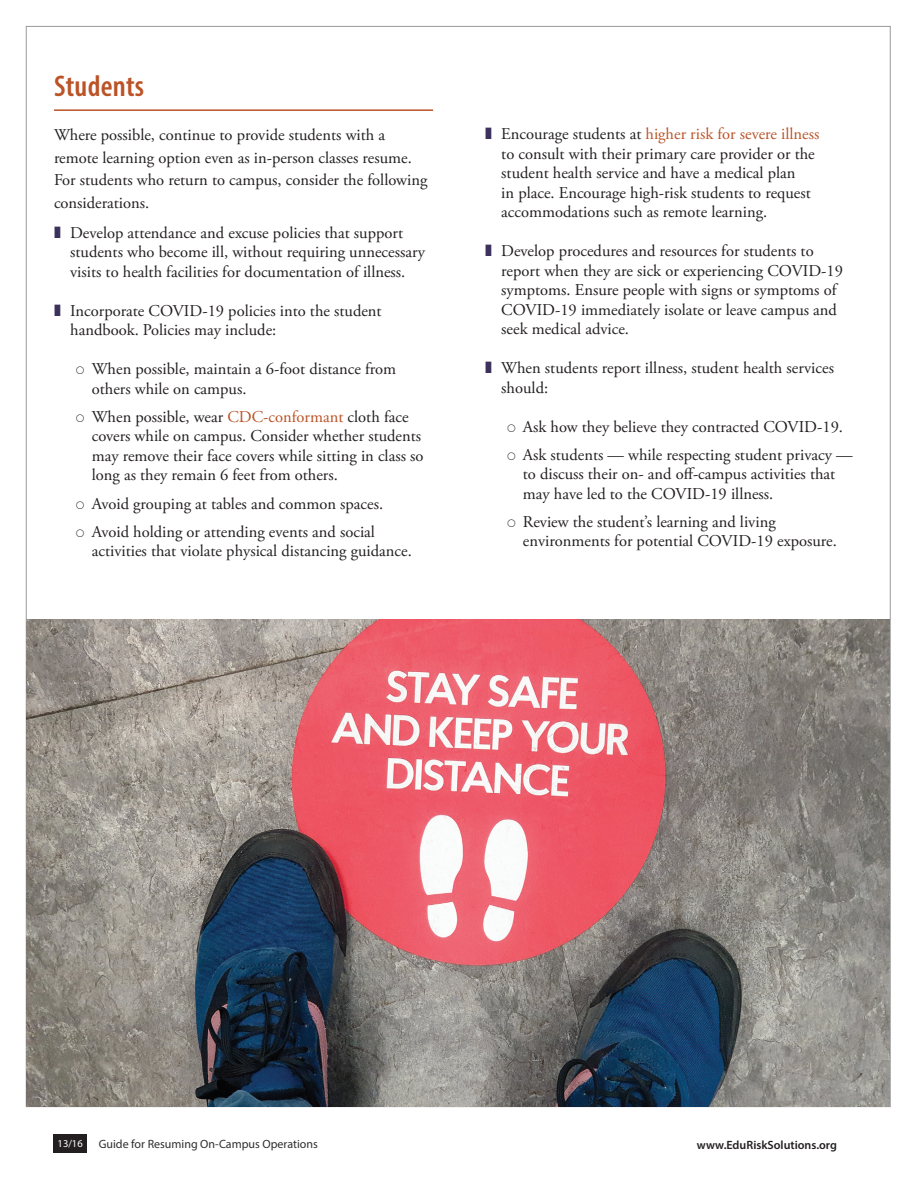
<style>
.page{position:relative;width:918px;height:1188px;background:#fff}
.page>*{position:absolute;margin:0;border:0;box-sizing:border-box;transform-origin:0 0}
.t1{font:600 condensed 30px "Myriad Pro";letter-spacing:.01em;color:#bb5327}
.t2{font:16.5px/19.5px "Adobe Garamond Pro";color:#231f20}
.t3{font:12px "Myriad Pro";color:#2e2f2e}
.t4{font:600 12px "Myriad Pro";color:#231f20}
.t5{font:10.5px "Myriad Pro";color:#fff}
.s1{color:#3c305c}
.s2{color:#bb5327}
</style>
<div class="page">
<div style="left:54px;top:1134px;width:33px;height:19px;background:#231f20"></div>
<hr style="left:54px;top:109px;width:379px;height:2px;background:#bb5327">
<img style="left:27px;top:620px;width:863px;height:486px">
<h1 class="t1" style="left:54px;top:68px;width:92px">Students</h1>
<p class="t2" style="left:54px;top:124px;width:375px;line-height:22.5px">Where possible, continue to provide students with a remote learning option even as in-person classes resume.<br>For students who return to campus, consider the following considerations.</p>
<p class="t2" style="left:70px;top:223px;width:356px;text-indent:-16px"><span class="s1">❚</span> Develop attendance and excuse policies that support students who become ill, without requiring unnecessary visits to health facilities for documentation of illness.</p>
<p class="t2" style="left:70px;top:301px;width:313px;text-indent:-16px"><span class="s1">❚</span> Incorporate COVID-19 policies into the student handbook. Policies may include:</p>
<p class="t2" style="left:92px;top:360px;width:306px">When possible, maintain a 6-foot distance from others while on campus.</p>
<p class="t2" style="left:92px;top:407px;width:333px">When possible, wear <span class="s2">CDC-conformant</span> cloth face covers while on campus. Consider whether students may remove their face covers while sitting in class so long as they remain 6 feet from others.</p>
<p class="t2" style="left:92px;top:490px;width:293px;line-height:28.2px">Avoid grouping at tables and common spaces.<br>Avoid holding or attending events and social</p>
<p class="t2" style="left:92px;top:542px;width:322px">activities that violate physical distancing guidance.</p>
<p class="t2" style="left:501px;top:125px;width:320px;text-indent:-16px"><span class="s1">❚</span> Encourage students at <span class="s2">higher risk for severe illness </span>to consult with their primary care provider or the student health service and have a medical plan<br>in place. Encourage high-risk students to request accommodations such as remote learning.</p>
<p class="t2" style="left:501px;top:242px;width:343px;text-indent:-16px"><span class="s1">❚</span> Develop procedures and resources for students to report when they are sick or experiencing COVID-19 symptoms. Ensure people with signs or symptoms of COVID-19 immediately isolate or leave campus and seek medical advice.</p>
<p class="t2" style="left:501px;top:359px;width:334px;text-indent:-16px"><span class="s1">❚</span> When students report illness, student health services should:</p>
<p class="t2" style="left:523px;top:413px;width:331px;line-height:28.2px">Ask how they believe they contracted COVID-19.<br>Ask students — while respecting student privacy —</p>
<p class="t2" style="left:523px;top:465px;width:314px">to discuss their on- and off-campus activities that may have led to the COVID-19 illness.</p>
<p class="t2" style="left:523px;top:513px;width:316px">Review the student’s learning and living environments for potential COVID-19 exposure.</p>
<p class="t5" style="left:58px;top:1137px;width:27px">13/16</p>
<p class="t3" style="left:99px;top:1137px;width:221px">Guide for Resuming On-Campus Operations</p>
<p class="t4" style="left:697px;top:1137px;width:142px">www.EduRiskSolutions.org</p>
</div>
